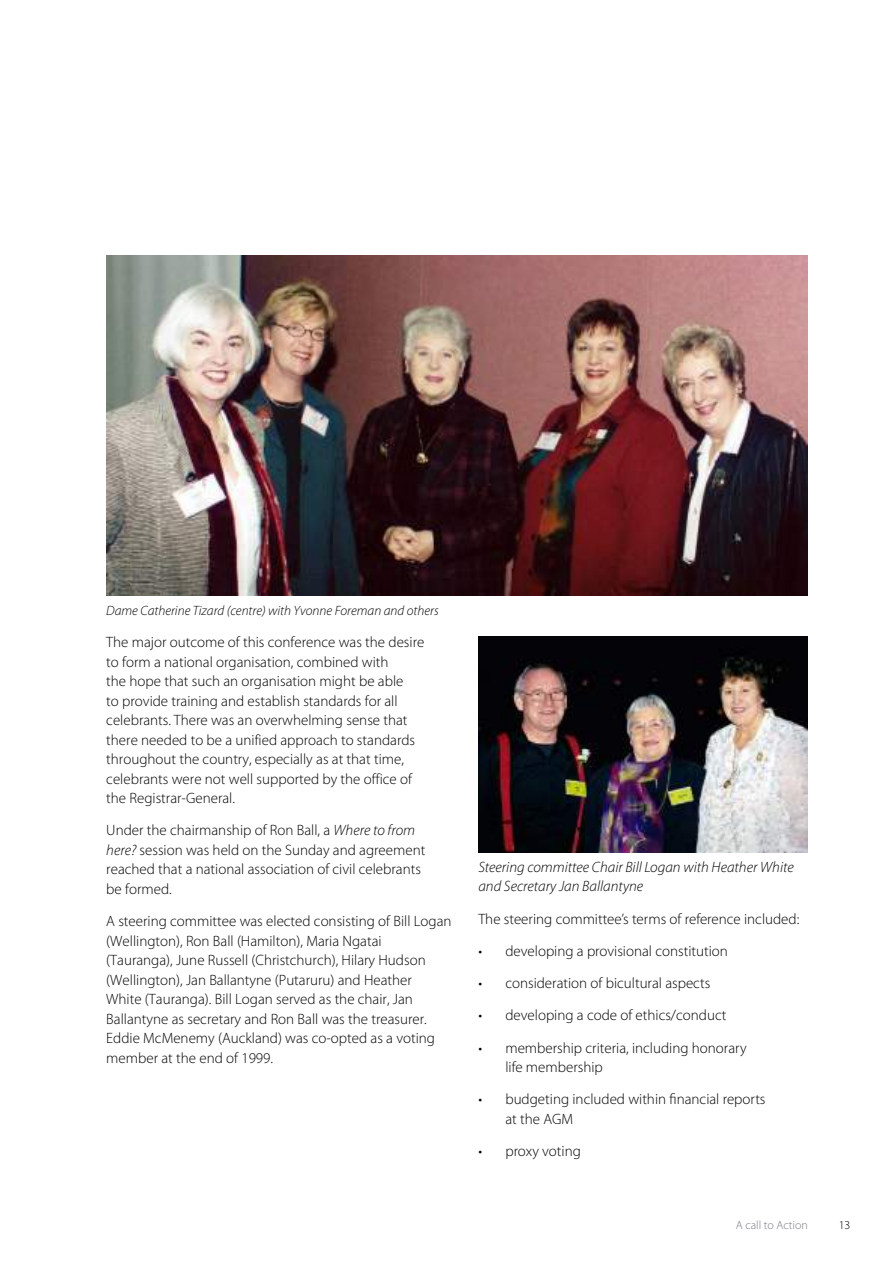
<style>
.page{position:relative;width:893px;height:1263px;background:#fff}
.page>*{position:absolute;margin:0;border:0;box-sizing:border-box;transform-origin:0 0}
.t1{font:300 15px/19.5px "Myriad Pro";color:#000}
.t2{font:italic 300 15px/19.5px "Myriad Pro";color:#000}
.t3{font:italic 300 13.5px "Myriad Pro";color:#000}
.t4{font:300 12px "Myriad Pro";color:#787c82}
.t5{font:300 12px "Myriad Pro";color:#000}
.s1{font-style:italic}
</style>
<div class="page">
<img style="left:106px;top:255px;width:701px;height:341px">
<img style="left:478px;top:636px;width:329px;height:217px">
<p class="t3" style="left:106px;top:602px;width:334px">Dame Catherine Tizard (centre) with Yvonne Foreman and others</p>
<p class="t1" style="left:106px;top:632px;width:320px">The major outcome of this conference was the desire to form a national organisation, combined with<br>the hope that such an organisation might be able<br>to provide training and establish standards for all celebrants. There was an overwhelming sense that there needed to be a unified approach to standards throughout the country, especially as at that time, celebrants were not well supported by the office of the Registrar-General.</p>
<p class="t1" style="left:106px;top:820px;width:321px">Under the chairmanship of Ron Ball, a <span class="s1">Where to from here?</span> session was held on the Sunday and agreement reached that a national association of civil celebrants be formed.</p>
<p class="t1" style="left:106px;top:911px;width:347px">A steering committee was elected consisting of Bill Logan (Wellington), Ron Ball (Hamilton), Maria Ngatai (Tauranga), June Russell (Christchurch), Hilary Hudson (Wellington), Jan Ballantyne (Putaruru) and Heather<br>White (Tauranga). Bill Logan served as the chair, Jan Ballantyne as secretary and Ron Ball was the treasurer.<br>Eddie McMenemy (Auckland) was co-opted as a voting member at the end of 1999.</p>
<p class="t2" style="left:478px;top:857px;width:317px">Steering committee Chair Bill Logan with Heather White and Secretary Jan Ballantyne</p>
<p class="t1" style="left:478px;top:909px;width:322px">The steering committee’s terms of reference included:</p>
<p class="t1" style="left:478px;top:941px;width:251px">• developing a provisional constitution</p>
<p class="t1" style="left:478px;top:973px;width:233px">• consideration of bicultural aspects</p>
<p class="t1" style="left:478px;top:1005px;width:250px">• developing a code of ethics/conduct</p>
<p class="t1" style="left:505px;top:1038px;width:243px;text-indent:-27px">• membership criteria, including honorary life membership</p>
<p class="t1" style="left:505px;top:1089px;width:262px;text-indent:-27px">• budgeting included within financial reports at the AGM</p>
<p class="t1" style="left:478px;top:1141px;width:104px">• proxy voting</p>
<p class="t4" style="left:736px;top:1218px;width:74px">A call to Action</p>
<p class="t5" style="left:839px;top:1218px;width:13px">13</p>
</div>
